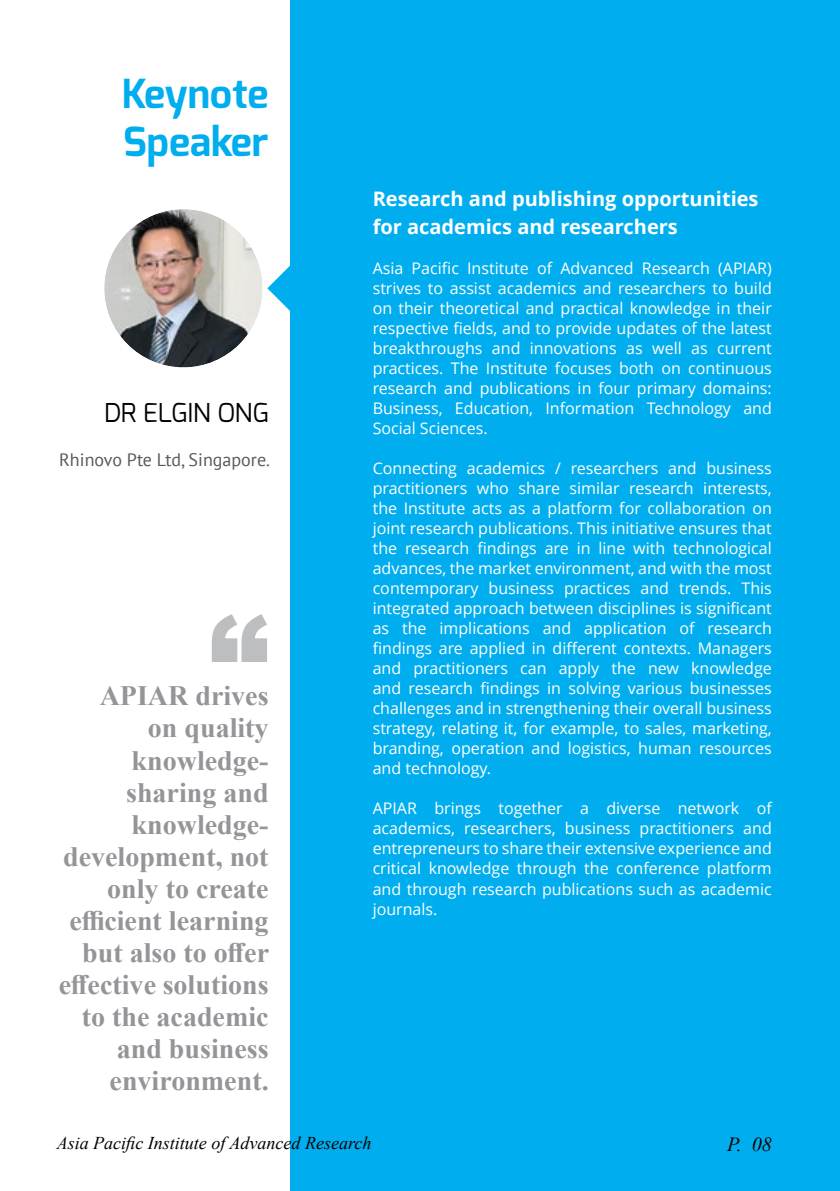
<style>
.page{position:relative;width:840px;height:1191px;background:#fff}
.page>*{position:absolute;margin:0;border:0;box-sizing:border-box;transform-origin:0 0}
.t1{font:900 120px "Arial";color:#bcbec0}
.t2{font:700 40px/48px "Exo";color:#00aeef}
.t3{font:700 28px/32px "Times New Roman";color:#939598;text-align:right}
.t4{font:26px "Exo";color:#000}
.t5{font:700 20px/28px "Open Sans";color:#fff}
.t6{font:italic 20px "Times New Roman";color:#000}
.t7{font:italic 18px "Times New Roman";color:#000}
.t8{font:18px "PT Sans";color:#58595b}
.t9{font:16px/20px "Open Sans";color:#fff;text-align:justify}
</style>
<div class="page">
<div style="left:290px;top:0;width:549px;height:1191px;background:#00aeef"></div>
<img style="left:104px;top:209px;width:158px;height:158px;border-radius:79px">
<div style="left:100px;top:205px;width:166px;height:166px;border:4px solid #fff;border-radius:50%"></div>
<svg style="left:267px;top:266px;width:23px;height:45px"></svg>
<h2 class="t2" style="left:122px;top:70px;width:148px">Keynote<br>Speaker</h2>
<h3 class="t4" style="left:104px;top:395px;width:166px">DR ELGIN ONG</h3>
<p class="t8" style="left:59px;top:448px;width:212px">Rhinovo Pte Ltd, Singapore.</p>
<h1 class="t1" style="left:208px;top:571px;width:62px">“</h1>
<h3 class="t3" style="left:100px;top:679px;width:170px">APIAR drives</h3>
<h3 class="t3" style="left:59px;top:711px;width:212px">on quality knowledge&shy;sharing and knowledge&shy;development, not only to create efficient learning but also to offer effective solutions to the academic and business environment.</h3>
<p class="t5" style="left:372px;top:184px;width:387px">Research and publishing opportunities for academics and researchers</p>
<p class="t9" style="left:372px;top:258px;width:400px">Asia Pacific Institute of Advanced Research (APIAR) strives to assist academics and researchers to build on their theoretical and practical knowledge in their respective fields, and to provide updates of the latest breakthroughs and innovations as well as current practices. The Institute focuses both on continuous research and publications in four primary domains:<br>Business, Education, Information Technology and Social Sciences.</p>
<p class="t9" style="left:372px;top:458px;width:400px">Connecting academics / researchers and business practitioners who share similar research interests, the Institute acts as a platform for collaboration on joint research publications. This initiative ensures that the research findings are in line with technological advances, the market environment, and with the most contemporary business practices and trends. This integrated approach between disciplines is significant as the implications and application of research findings are applied in different contexts. Managers and practitioners can apply the new knowledge and research findings in solving various businesses challenges and in strengthening their overall business strategy, relating it, for example, to sales, marketing, branding, operation and logistics, human resources and technology.</p>
<p class="t9" style="left:372px;top:798px;width:400px">APIAR brings together a diverse network of academics, researchers, business practitioners and entrepreneurs to share their extensive experience and critical knowledge through the conference platform and through research publications such as academic journals.</p>
<p class="t7" style="left:57px;top:1131px;width:316px">Asia Pacific Institute of Advanced Research</p>
<p class="t6" style="left:726px;top:1130px;width:46px">P. 08</p>
</div>
